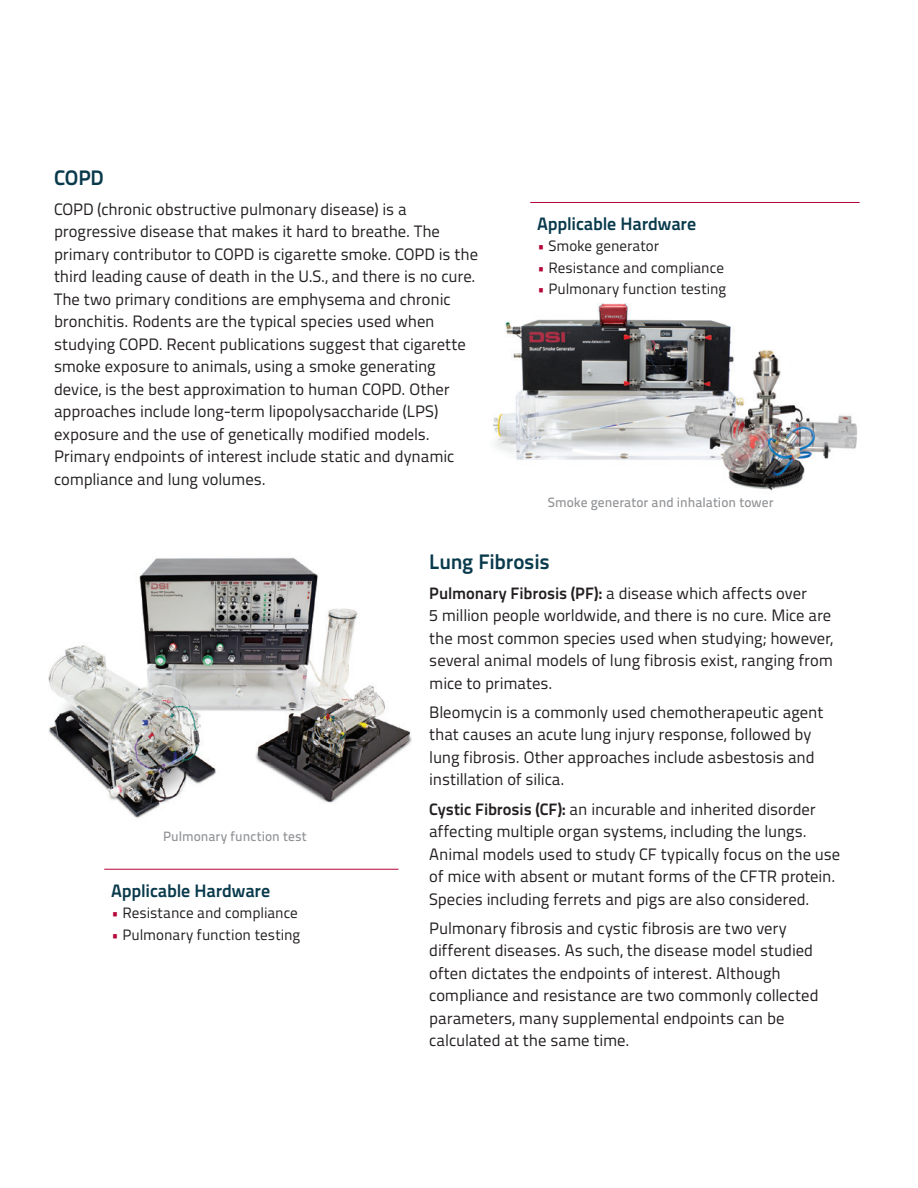
<style>
.page{position:relative;width:918px;height:1188px;background:#fff}
.page>*{position:absolute;margin:0;border:0;box-sizing:border-box;transform-origin:0 0}
.t1{font:21px "Titillium Text 25 L 800 wt";letter-spacing:-.015em;color:#093a4c}
.t2{font:18px "Titillium Text 25 L 800 wt";letter-spacing:-.005em;color:#093a4c}
.t3{font:16.5px/22.5px "Titillium Text 25 L 400 wt";letter-spacing:-.005em;color:#231f20}
.t4{font:15px "Titillium Text 25 L 400 wt";color:#231f20}
.t5{font:13.5px "Titillium Text 25 L 600 wt";letter-spacing:.005em;color:#939598}
.s1{color:#b30437}
.s2{font-family:"Titillium Text 25 L 800 wt"}
</style>
<div class="page">
<hr style="left:530px;top:202px;width:330px;height:1px;background:#b30437">
<hr style="left:104px;top:869px;width:295px;height:1px;background:#b30437">
<img style="left:48px;top:557px;width:364px;height:262px">
<img style="left:493px;top:303px;width:365px;height:188px">
<p class="t1" style="left:54px;top:162px;width:51px">COPD</p>
<p class="t3" style="left:54px;top:197px;width:426px">COPD (chronic obstructive pulmonary disease) is a progressive disease that makes it hard to breathe. The primary contributor to COPD is cigarette smoke. COPD is the third leading cause of death in the U.S., and there is no cure.<br>The two primary conditions are emphysema and chronic bronchitis. Rodents are the typical species used when studying COPD. Recent publications suggest that cigarette smoke exposure to animals, using a smoke generating device, is the best approximation to human COPD. Other approaches include long-term lipopolysaccharide (LPS) exposure and the use of genetically modified models.<br>Primary endpoints of interest include static and dynamic compliance and lung volumes.</p>
<p class="t2" style="left:537px;top:210px;width:161px">Applicable Hardware</p>
<p class="t4" style="left:537px;top:235px;width:124px"><span class="s1">•</span> Smoke generator</p>
<p class="t4" style="left:537px;top:257px;width:188px"><span class="s1">•</span> Resistance and compliance</p>
<p class="t4" style="left:537px;top:278px;width:191px"><span class="s1">•</span> Pulmonary function testing</p>
<p class="t5" style="left:548px;top:492px;width:227px">Smoke generator and inhalation tower</p>
<p class="t5" style="left:163px;top:826px;width:145px">Pulmonary function test</p>
<p class="t2" style="left:111px;top:876px;width:161px">Applicable Hardware</p>
<p class="t4" style="left:111px;top:902px;width:188px"><span class="s1">•</span> Resistance and compliance</p>
<p class="t4" style="left:111px;top:923px;width:191px"><span class="s1">•</span> Pulmonary function testing</p>
<p class="t1" style="left:429px;top:546px;width:122px">Lung Fibrosis</p>
<p class="t3" style="left:429px;top:581px;width:405px"><span class="s2">Pulmonary Fibrosis (PF):</span> a disease which affects over<br>5 million people worldwide, and there is no cure. Mice are the most common species used when studying; however, several animal models of lung fibrosis exist, ranging from mice to primates.</p>
<p class="t3" style="left:429px;top:700px;width:396px">Bleomycin is a commonly used chemotherapeutic agent that causes an acute lung injury response, followed by lung fibrosis. Other approaches include asbestosis and instillation of silica.</p>
<p class="t3" style="left:429px;top:797px;width:413px"><span class="s2">Cystic Fibrosis (CF):</span> an incurable and inherited disorder affecting multiple organ systems, including the lungs.<br>Animal models used to study CF typically focus on the use of mice with absent or mutant forms of the CFTR protein.<br>Species including ferrets and pigs are also considered.</p>
<p class="t3" style="left:429px;top:916px;width:391px">Pulmonary fibrosis and cystic fibrosis are two very different diseases. As such, the disease model studied often dictates the endpoints of interest. Although compliance and resistance are two commonly collected parameters, many supplemental endpoints can be calculated at the same time.</p>
</div>
